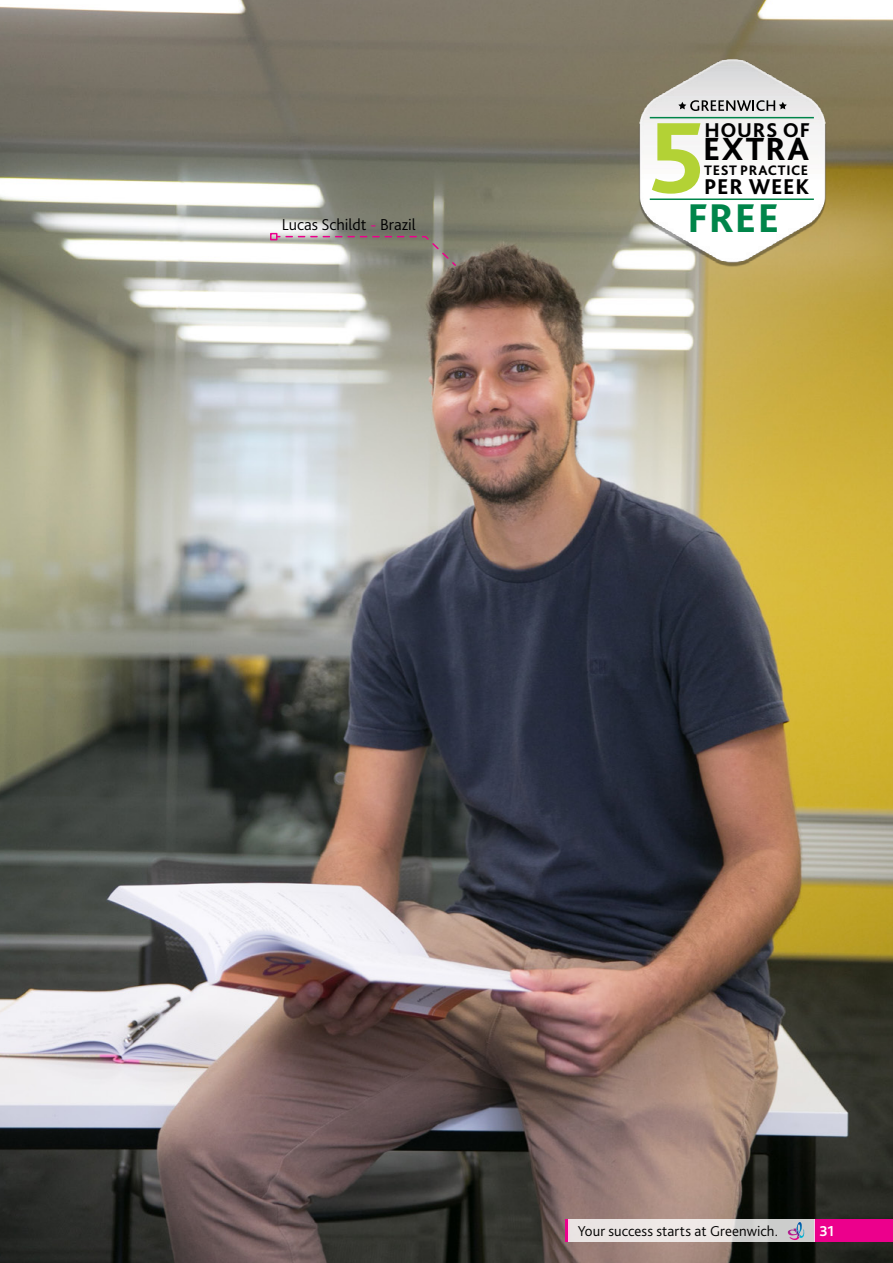
<style>
.page{position:relative;width:893px;height:1263px;background:#fff}
.page>*{position:absolute;margin:0;border:0;box-sizing:border-box;transform-origin:0 0}
.t1{font:800 105.3px "Bliss 2";color:#b3d235}
.t2{font:800 42px "Bliss 2";color:#00854a}
.t3{font:800 33.6px "Bliss 2";letter-spacing:.05em;color:#000}
.t4{font:800 22.35px "Bliss 2";letter-spacing:.03em;color:#000}
.t5{font:800 20.85px "Bliss 2";letter-spacing:.03em;color:#000}
.t6{font:300 16.5px "Bliss 2";color:#000}
.t7{font:300 15px "Bliss 2";letter-spacing:.005em;color:#000}
.t8{font:700 15px "Bliss 2";color:#fff}
.t9{font:800 14.4px "Bliss 2";letter-spacing:.04em;color:#000}
.s1{color:#ec008c}
</style>
<div class="page">
<img style="left:0;top:0;width:893px;height:1263px">
<img style="left:626px;top:54px;width:213px;height:213px">
<svg style="left:678px;top:100px;width:109px;height:11px"></svg>
<hr style="left:650px;top:198px;width:164px;height:2px;background:#00854a">
<hr style="left:650px;top:117px;width:164px;height:1px;background:#00854a">
<svg style="left:275px;top:235px;width:182px;height:32px"></svg>
<div style="left:270px;top:233px;width:8px;height:7px;border:2px solid #ec008c"></div>
<div style="left:814px;top:1219px;width:79px;height:23px;background:#ec008c"></div>
<hr style="left:566px;top:1219px;width:2px;height:23px;background:#ec008c">
<svg style="left:568px;top:1219px;width:246px;height:23px;background:#e3dfde"></svg>
<svg style="left:788px;top:1222px;width:17px;height:18px"></svg>
<p class="t6" style="left:282px;top:215px;width:135px">Lucas Schildt <span class="s1">-</span> Brazil</p>
<h1 class="t1" style="left:649px;top:92px;width:58px">5</h1>
<h3 class="t5" style="left:704px;top:117px;width:107px">HOURS OF</h3>
<h3 class="t3" style="left:703px;top:128px;width:107px">EXTRA</h3>
<p class="t9" style="left:704px;top:161px;width:106px">TEST PRACTICE</p>
<h3 class="t4" style="left:704px;top:173px;width:107px">PER WEEK</h3>
<h2 class="t2" style="left:687px;top:192px;width:93px">FREE</h2>
<p class="t7" style="left:578px;top:1222px;width:202px">Your success starts at Greenwich.</p>
<p class="t8" style="left:819px;top:1221px;width:16px">31</p>
</div>
